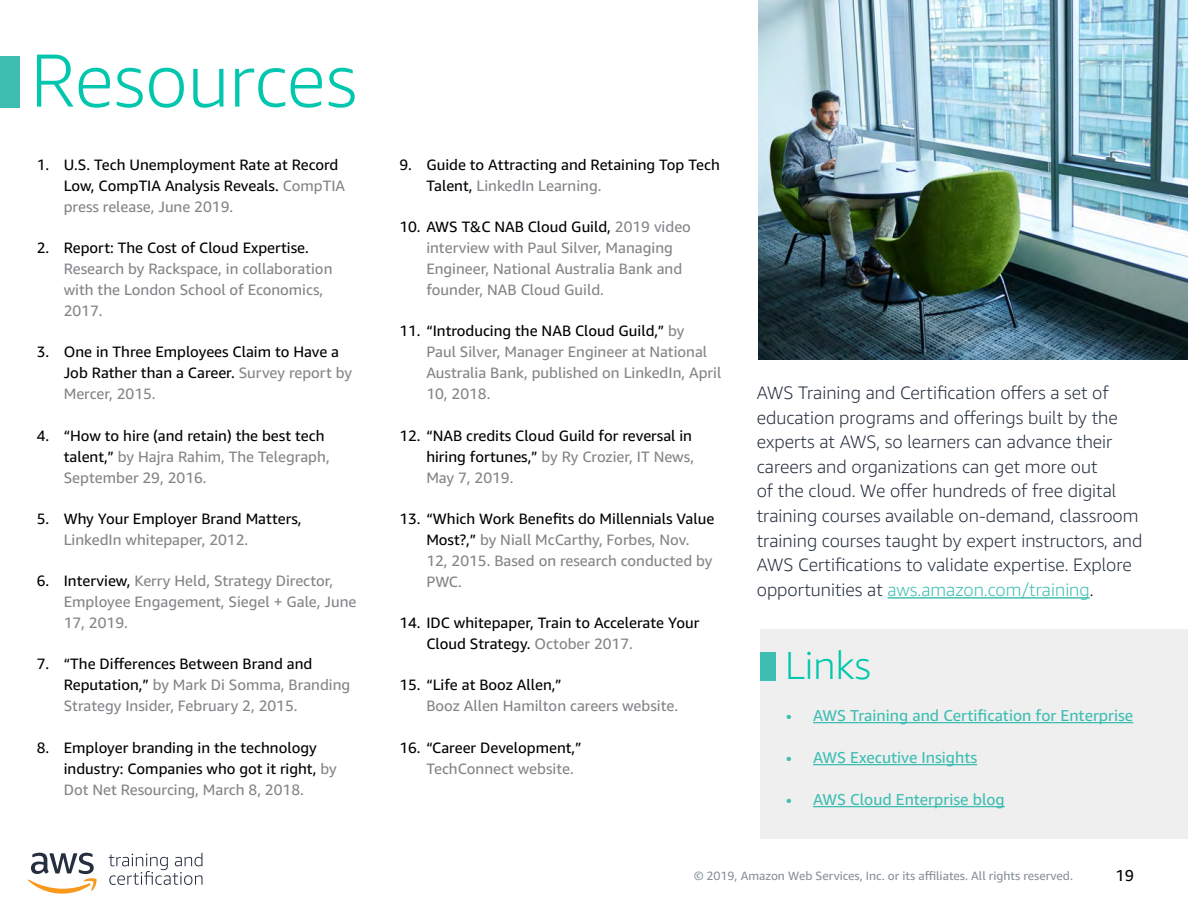
<style>
.page{position:relative;width:1188px;height:918px;background:#fff}
.page>*{position:absolute;margin:0;border:0;box-sizing:border-box;transform-origin:0 0}
.t1{font:300 75px "Amazon Ember";color:#00c7ad}
.t2{font:300 39px "Amazon Ember";color:#00c7ad}
.t3{font:300 18px/24.6px "Amazon Ember";color:#242e3d}
.t4{font:15.75px "Amazon Ember";color:#3dbeb1}
.t5{font:15.75px "Amazon Ember";color:#000}
.t6{font:15px/21px "Amazon Ember";color:#828487}
.t7{font:15px/21px "Amazon Ember";color:#000}
.t8{font:12px "Amazon Ember";color:#879196}
.s1{color:#828487}
.s2{color:#000}
.s3{color:#3dbeb1}
</style>
<div class="page">
<div style="left:760px;top:630px;width:428px;height:209px;background:#efeff0"></div>
<hr style="left:888px;top:597px;width:202px;height:2px;background:#3dbeb1">
<img style="left:758px;top:0;width:430px;height:360px">
<div style="left:0;top:56px;width:20px;height:52px;background:#3dbeb1"></div>
<div style="left:761px;top:652px;width:15px;height:28px;background:#3dbeb1"></div>
<hr style="left:813px;top:722px;width:320px;height:1px;background:#3dbeb1">
<hr style="left:813px;top:764px;width:164px;height:1px;background:#3dbeb1">
<hr style="left:813px;top:806px;width:192px;height:1px;background:#3dbeb1">
<svg style="left:28px;top:853px;width:69px;height:41px"></svg>
<svg style="left:109px;top:853px;width:93px;height:32px"></svg>
<h1 class="t1" style="left:30px;top:34px;width:328px">Resources</h1>
<p class="t7" style="left:64px;top:154px;width:283px;text-indent:-27px">1. U.S. Tech Unemployment Rate at Record<br>Low, CompTIA Analysis Reveals. <span class="s1">CompTIA press release, June 2019.</span></p>
<p class="t7" style="left:37px;top:237px;width:274px">2. Report: The Cost of Cloud Expertise.</p>
<p class="t6" style="left:64px;top:258px;width:270px">Research by Rackspace, in collaboration with the London School of Economics,<br>2017.</p>
<p class="t7" style="left:64px;top:342px;width:290px;text-indent:-27px">3. One in Three Employees Claim to Have a<br>Job Rather than a Career. <span class="s1">Survey report by<br>Mercer, 2015.</span></p>
<p class="t6" style="left:64px;top:425px;width:267px;text-indent:-27px"><span class="s2">4. “How to hire (and retain) the best tech talent,”</span> by Hajra Rahim, The Telegraph,<br>September 29, 2016.</p>
<p class="t7" style="left:37px;top:508px;width:266px">5. Why Your Employer Brand Matters,</p>
<p class="t6" style="left:64px;top:529px;width:186px">LinkedIn whitepaper, 2012.</p>
<p class="t6" style="left:64px;top:570px;width:294px;text-indent:-27px"><span class="s2">6. Interview,</span> Kerry Held, Strategy Director,<br>Employee Engagement, Siegel + Gale, June<br>17, 2019.</p>
<p class="t6" style="left:64px;top:654px;width:288px;text-indent:-27px"><span class="s2">7. “The Differences Between Brand and<br>Reputation,”</span> by Mark Di Somma, Branding<br>Strategy Insider, February 2, 2015.</p>
<p class="t7" style="left:64px;top:737px;width:274px;text-indent:-27px">8. Employer branding in the technology industry: Companies who got it right, <span class="s1">by<br>Dot Net Resourcing, March 8, 2018.</span></p>
<p class="t7" style="left:426px;top:154px;width:295px;text-indent:-27px">9. Guide to Attracting and Retaining Top Tech<br>Talent, <span class="s1">LinkedIn Learning.</span></p>
<p class="t6" style="left:426px;top:216px;width:266px;text-indent:-27px"><span class="s2">10. AWS T&amp;C NAB Cloud Guild,</span> 2019 video interview with Paul Silver, Managing Engineer, National Australia Bank and founder, NAB Cloud Guild.</p>
<p class="t6" style="left:426px;top:321px;width:297px;text-indent:-27px"><span class="s2">11. “Introducing the NAB Cloud Guild,”</span> by<br>Paul Silver, Manager Engineer at National Australia Bank, published on LinkedIn, April 10, 2018.</p>
<p class="t7" style="left:426px;top:425px;width:269px;text-indent:-27px">12. “NAB credits Cloud Guild for reversal in hiring fortunes,” <span class="s1">by Ry Crozier, IT News,<br>May 7, 2019.</span></p>
<p class="t6" style="left:426px;top:508px;width:290px;text-indent:-27px"><span class="s2">13. “Which Work Benefits do Millennials Value<br>Most?,”</span> by Niall McCarthy, Forbes, Nov.<br>12, 2015. Based on research conducted by<br>PWC.</p>
<p class="t7" style="left:426px;top:612px;width:274px;text-indent:-27px">14. IDC whitepaper, Train to Accelerate Your<br>Cloud Strategy. <span class="s1">October 2017.</span></p>
<p class="t7" style="left:399px;top:675px;width:164px">15. “Life at Booz Allen,”</p>
<p class="t6" style="left:426px;top:696px;width:253px">Booz Allen Hamilton careers website.</p>
<p class="t7" style="left:399px;top:737px;width:184px">16. “Career Development,”</p>
<p class="t6" style="left:426px;top:758px;width:149px">TechConnect website.</p>
<p class="t3" style="left:757px;top:380px;width:387px">AWS Training and Certification offers a set of education programs and offerings built by the experts at AWS, so learners can advance their careers and organizations can get more out<br>of the cloud. We offer hundreds of free digital training courses available on-demand, classroom training courses taught by expert instructors, and AWS Certifications to validate expertise. Explore opportunities at <span class="s3">aws.amazon.com/training</span><span class="s2">.</span></p>
<h2 class="t2" style="left:785px;top:642px;width:87px">Links</h2>
<p class="t4" style="left:786px;top:706px;width:349px">• AWS Training and Certification for Enterprise</p>
<p class="t4" style="left:786px;top:748px;width:193px">• AWS Executive Insights</p>
<p class="t4" style="left:786px;top:790px;width:220px">• AWS Cloud Enterprise blog</p>
<p class="t8" style="left:694px;top:869px;width:380px">© 2019, Amazon Web Services, Inc. or its affiliates. All rights reserved.</p>
<p class="t5" style="left:1116px;top:865px;width:20px">19</p>
</div>
